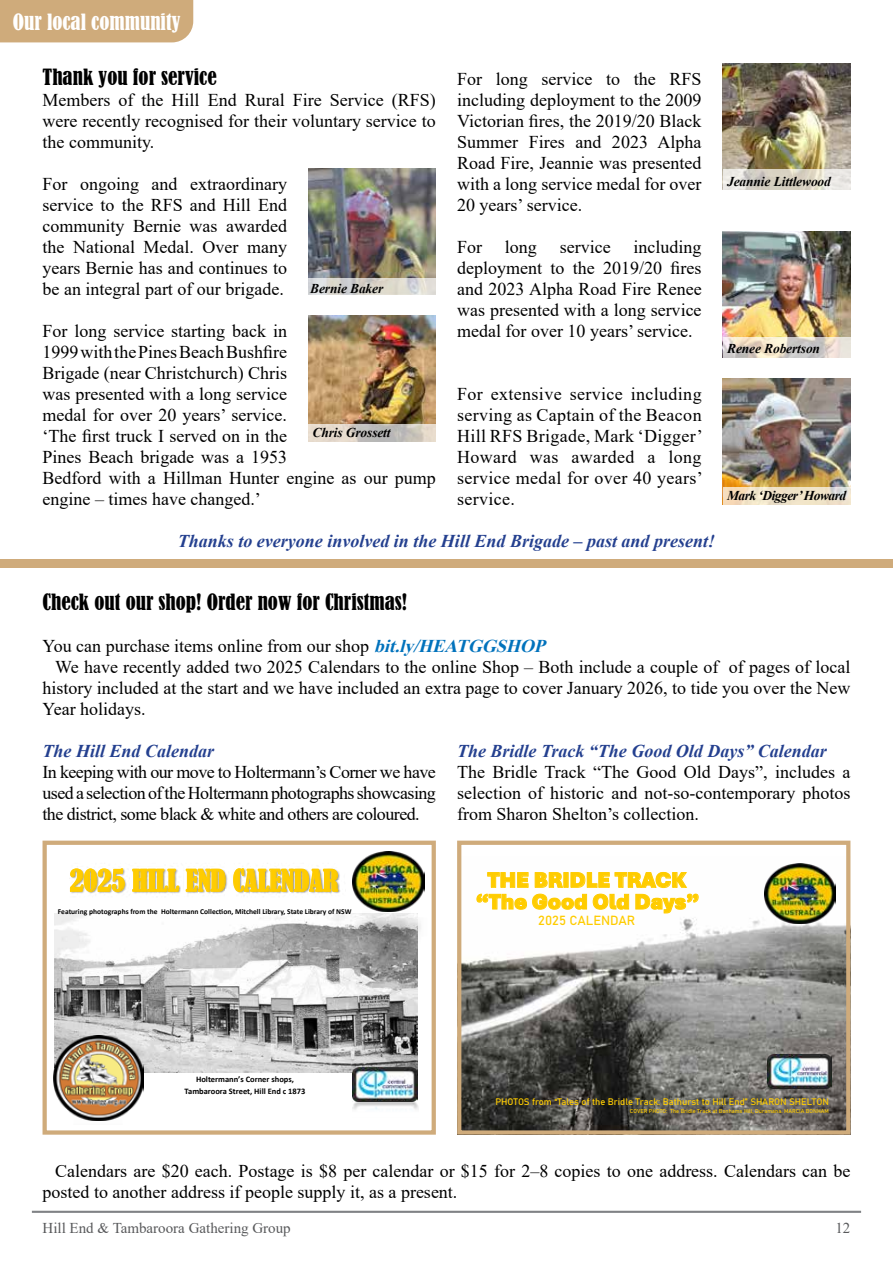
<style>
.page{position:relative;width:893px;height:1263px;background:#fff}
.page>*{position:absolute;margin:0;border:0;box-sizing:border-box;transform-origin:0 0}
.t1{font:condensed 28.2px "Bernard";color:#fc0}
.t2{font:900 22.35px/21.8px "Aptos";color:#fc0;text-align:center}
.t3{font:condensed 21px "Bernard";color:#000}
.t4{font:condensed 21px "Bernard";color:#fff}
.t5{font:18px/21px "Times New Roman";color:#000;text-align:justify}
.t6{font:italic 700 18px "Times New Roman";color:#24408f}
.t7{font:15px "Times New Roman";color:#58595b}
.t8{font:italic 700 13.5px "Times New Roman";letter-spacing:-.01em;color:#000}
.t9{font:italic 700 13.5px "Times New Roman";letter-spacing:-.04em;color:#000}
.t10{font:600 13.05px "Bahnschrift";color:#fc0}
.t11{font:600 9.3px "Bahnschrift";color:#fc0}
.t12{font:700 8.4px/11.2px "Calibri";color:#000;text-align:center}
.t13{font:700 7.5px "Calibri";color:#000}
.t14{font:600 5.55px "Bahnschrift";color:#fc0}
.s1{font-weight:700;font-style:italic;color:#0072bc}
</style>
<div class="page">
<hr style="left:32px;top:1211px;width:829px;height:2px;background:#808285">
<div style="left:0;top:0;width:193px;height:42px;background:#cfab7b"></div>
<img style="left:308px;top:169px;width:128px;height:109px">
<svg style="left:308px;top:278px;width:128px;height:17px;background:#d8d6d1"></svg>
<img style="left:723px;top:379px;width:127px;height:108px">
<svg style="left:723px;top:487px;width:127px;height:18px;background:#efe1c7"></svg>
<img style="left:723px;top:232px;width:127px;height:105px">
<svg style="left:723px;top:337px;width:127px;height:21px;background:#dfd7cb"></svg>
<img style="left:723px;top:64px;width:127px;height:105px">
<svg style="left:723px;top:169px;width:127px;height:21px;background:#dedad0"></svg>
<img style="left:308px;top:316px;width:128px;height:108px">
<svg style="left:308px;top:424px;width:128px;height:18px;background:#d2cbc2"></svg>
<img style="left:55px;top:917px;width:363px;height:155px">
<img style="left:54px;top:868px;width:266px;height:49px">
<img style="left:320px;top:869px;width:33px;height:48px">
<img style="left:342px;top:908px;width:79px;height:39px">
<img style="left:353px;top:851px;width:71px;height:60px">
<img style="left:352px;top:1067px;width:66px;height:43px">
<img style="left:87px;top:1120px;width:24px;height:1px">
<img style="left:54px;top:1036px;width:90px;height:84px">
<div style="left:43px;top:841px;width:393px;height:294px;border:4px solid #cfab7b"></div>
<img style="left:462px;top:863px;width:383px;height:267px">
<img style="left:753px;top:920px;width:92px;height:39px">
<img style="left:764px;top:864px;width:71px;height:59px">
<img style="left:767px;top:1054px;width:65px;height:70px">
<div style="left:457px;top:841px;width:393px;height:294px;border:4px solid #cfab7b"></div>
<div style="left:0;top:559px;width:893px;height:9px;background:#cfab7b"></div>
<p class="t4" style="left:13px;top:9px;width:169px">Our local community</p>
<p class="t3" style="left:43px;top:64px;width:176px">Thank you for service</p>
<p class="t5" style="left:43px;top:88px;width:395px">Members of the Hill End Rural Fire Service (RFS) were recently recognised for their voluntary service to the community.</p>
<p class="t5" style="left:457px;top:67px;width:246px">For long service to the RFS including deployment to the 2009<br>Victorian fires, the 2019/20 Black Summer Fires and 2023 Alpha Road Fire, Jeannie was presented with a long service medal for over 20 years’ service.</p>
<p class="t5" style="left:43px;top:172px;width:246px">For ongoing and extraordinary service to the RFS and Hill End community Bernie was awarded the National Medal. Over many years Bernie has and continues to be an integral part of our brigade.</p>
<p class="t5" style="left:457px;top:235px;width:246px;text-indent:176px">including deployment to the 2019/20 fires and 2023 Alpha Road Fire Renee was presented with a long service medal for over 10 years’ service.</p>
<p class="t5" style="left:457px;top:235px;width:27px">For</p>
<p class="t5" style="left:505px;top:235px;width:34px">long</p>
<p class="t5" style="left:560px;top:235px;width:52px">service</p>
<p class="t8" style="left:310px;top:279px;width:75px">Bernie Baker</p>
<p class="t5" style="left:43px;top:319px;width:395px;text-align:left">For long service starting back in<br>1999 with the Pines Beach Bushfire<br>Brigade (near Christchurch) Chris<br>was presented with a long service<br>medal for over 20 years’ service.<br>‘The first truck I served on in the<br>Pines Beach brigade was a 1953<br>Bedford with a Hillman Hunter engine as our pump engine – times have changed.’</p>
<p class="t6" style="left:178px;top:528px;width:539px">Thanks to everyone involved in the Hill End Brigade – past and present!</p>
<p class="t5" style="left:457px;top:382px;width:247px">For extensive service including serving as Captain of the Beacon Hill RFS Brigade, Mark ‘Digger’ Howard was awarded a long service medal for over 40 years’ service.</p>
<p class="t8" style="left:313px;top:423px;width:80px">Chris Grossett</p>
<p class="t8" style="left:727px;top:172px;width:105px">Jeannie Littlewood</p>
<p class="t8" style="left:727px;top:339px;width:94px">Renee Robertson</p>
<p class="t9" style="left:727px;top:486px;width:120px">Mark ‘Digger’ Howard</p>
<p class="t3" style="left:43px;top:589px;width:366px">Check out our shop! Order now for Christmas!</p>
<p class="t5" style="left:43px;top:634px;width:511px">You can purchase items online from our shop <span class="s1">bit.ly/HEATGGSHOP</span></p>
<p class="t5" style="left:55px;top:655px;width:797px">We have recently added two 2025 Calendars to the online Shop – Both include a couple of of pages of local</p>
<p class="t5" style="left:43px;top:676px;width:809px">history included at the start and we have included an extra page to cover January 2026, to tide you over the New</p>
<p class="t5" style="left:43px;top:697px;width:105px">Year holidays.</p>
<p class="t6" style="left:43px;top:738px;width:173px">The Hill End Calendar</p>
<p class="t5" style="left:43px;top:760px;width:395px">In keeping with our move to Holtermann’s Corner we have used a selection of the Holtermann photographs showcasing the district, some black &amp; white and others are coloured.</p>
<h1 class="t1" style="left:70px;top:864px;width:270px">2025 HILL END CALENDAR</h1>
<p class="t13" style="left:58px;top:906px;width:295px">Featuring photographs from the Holtermann Collection, Mitchell Library, State Library of NSW</p>
<p class="t6" style="left:457px;top:738px;width:371px">The Bridle Track “The Good Old Days” Calendar</p>
<p class="t5" style="left:457px;top:760px;width:395px">The Bridle Track “The Good Old Days”, includes a selection of historic and not-so-contemporary photos from Sharon Shelton’s collection.</p>
<p class="t2" style="left:476px;top:868px;width:226px">THE BRIDLE TRACK “The Good Old Days”</p>
<p class="t10" style="left:538px;top:911px;width:99px">2025 CALENDAR</p>
<p class="t12" style="left:185px;top:1074px;width:122px">Holtermann’s Corner shops,<br>Tambaroora Street, Hill End c 1873</p>
<p class="t11" style="left:495px;top:1094px;width:335px">PHOTOS from “Tales of the Bridle Track: Bathurst to Hill End” SHARON SHELTON</p>
<p class="t14" style="left:630px;top:1106px;width:200px">COVER PHOTO: The Bridle Track at Bonhams Hill, Duramana. MARCIA BONHAM</p>
<p class="t5" style="left:43px;top:1159px;width:809px;text-indent:13px">Calendars are $20 each. Postage is $8 per calendar or $15 for 2–8 copies to one address. Calendars can be posted to another address if people supply it, as a present.</p>
<p class="t7" style="left:43px;top:1217px;width:250px">Hill End &amp; Tambaroora Gathering Group</p>
<p class="t7" style="left:835px;top:1217px;width:16px">12</p>
</div>
